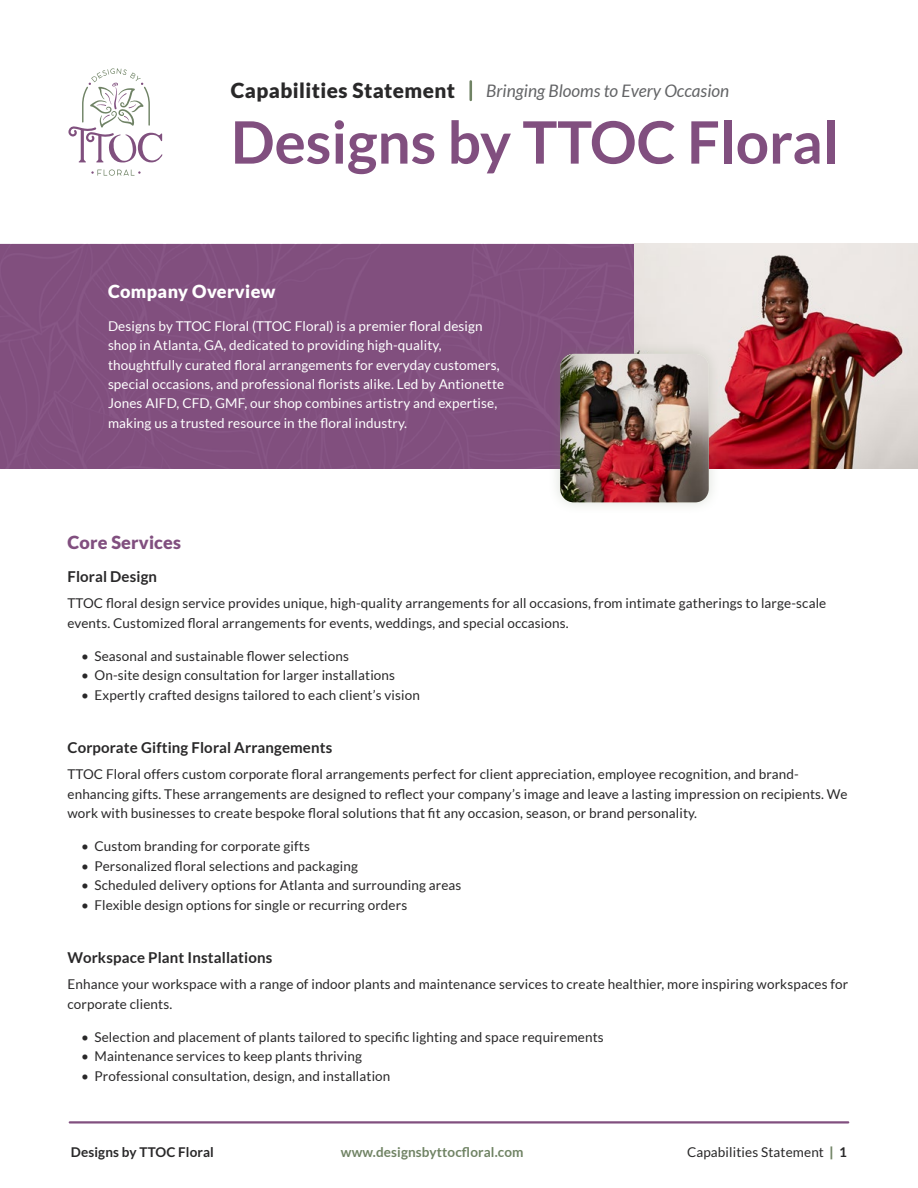
<style>
.page{position:relative;width:918px;height:1188px;background:#fff}
.page>*{position:absolute;margin:0;border:0;box-sizing:border-box;transform-origin:0 0}
.t1{font:700 58.5px "Lato";color:#814f7f}
.t2{font:900 20.7px "Lato";letter-spacing:.02em;color:#292829}
.t3{font:900 18px "Lato";letter-spacing:.02em;color:#fff}
.t4{font:900 18px "Lato";letter-spacing:.01em;color:#814f7f}
.t5{font:italic 17.25px "Lato";color:#636466}
.t6{font:700 15px "Lato";letter-spacing:.01em;color:#292829}
.t7{font:13.5px/19.5px "Lato";letter-spacing:.01em;color:#292829}
.t8{font:13.5px/19.5px "Lato";letter-spacing:.01em;color:#fff}
.t9{font:700 13.5px "Lato";letter-spacing:.01em;color:#708364}
.t10{font:700 13.5px "Lato";letter-spacing:.01em;color:#292829}
.s1{font-weight:900;color:#708364}
.s2{font-weight:700}
</style>
<div class="page">
<div style="left:0;top:244px;width:634px;height:225px;background:#814f7e"></div>
<svg style="left:68px;top:68px;width:95px;height:108px"></svg>
<img style="left:634px;top:244px;width:284px;height:225px">
<div style="left:548px;top:341px;width:174px;height:174px;background:#708364;opacity:.25"></div>
<img style="left:560px;top:354px;width:149px;height:148px">
<hr style="left:70px;top:1121px;width:778px;height:3px;background:#814f7f">
<hr style="left:469px;top:81px;width:3px;height:19px;background:#708364">
<h2 class="t2" style="left:231px;top:78px;width:226px">Capabilities Statement</h2>
<p class="t5" style="left:486px;top:81px;width:244px">Bringing Blooms to Every Occasion</p>
<h1 class="t1" style="left:231px;top:109px;width:609px">Designs by TTOC Floral</h1>
<h3 class="t3" style="left:108px;top:280px;width:169px">Company Overview</h3>
<p class="t8" style="left:108px;top:316px;width:398px">Designs by TTOC Floral (TTOC Floral) is a premier floral design shop in Atlanta, GA, dedicated to providing high-quality, thoughtfully curated floral arrangements for everyday customers, special occasions, and professional florists alike. Led by Antionette Jones AIFD, CFD, GMF, our shop combines artistry and expertise, making us a trusted resource in the floral industry.</p>
<h3 class="t4" style="left:68px;top:532px;width:115px">Core Services</h3>
<p class="t6" style="left:68px;top:568px;width:91px">Floral Design</p>
<p class="t7" style="left:68px;top:594px;width:760px">TTOC floral design service provides unique, high-quality arrangements for all occasions, from intimate gatherings to large-scale events. Customized floral arrangements for events, weddings, and special occasions.</p>
<p class="t7" style="left:81px;top:646px;width:269px">• Seasonal and sustainable flower selections</p>
<p class="t7" style="left:81px;top:666px;width:316px">• On-site design consultation for larger installations</p>
<p class="t7" style="left:81px;top:685px;width:340px">• Expertly crafted designs tailored to each client’s vision</p>
<p class="t6" style="left:68px;top:739px;width:266px">Corporate Gifting Floral Arrangements</p>
<p class="t7" style="left:68px;top:765px;width:782px">TTOC Floral offers custom corporate floral arrangements perfect for client appreciation, employee recognition, and brand&shy;enhancing gifts. These arrangements are designed to reflect your company’s image and leave a lasting impression on recipients. We work with businesses to create bespoke floral solutions that fit any occasion, season, or brand personality.</p>
<p class="t7" style="left:81px;top:837px;width:230px">• Custom branding for corporate gifts</p>
<p class="t7" style="left:81px;top:856px;width:278px">• Personalized floral selections and packaging</p>
<p class="t7" style="left:81px;top:876px;width:382px">• Scheduled delivery options for Atlanta and surrounding areas</p>
<p class="t7" style="left:81px;top:895px;width:328px">• Flexible design options for single or recurring orders</p>
<p class="t6" style="left:68px;top:949px;width:206px">Workspace Plant Installations</p>
<p class="t7" style="left:68px;top:975px;width:782px">Enhance your workspace with a range of indoor plants and maintenance services to create healthier, more inspiring workspaces for corporate clients.</p>
<p class="t7" style="left:81px;top:1027px;width:524px">• Selection and placement of plants tailored to specific lighting and space requirements</p>
<p class="t7" style="left:81px;top:1047px;width:283px">• Maintenance services to keep plants thriving</p>
<p class="t7" style="left:81px;top:1066px;width:311px">• Professional consultation, design, and installation</p>
<p class="t10" style="left:71px;top:1145px;width:145px">Designs by TTOC Floral</p>
<p class="t9" style="left:341px;top:1145px;width:184px">www.designsbyttocfloral.com</p>
<p class="t7" style="left:687px;top:1143px;width:162px">Capabilities Statement <span class="s1">|</span> <span class="s2">1</span></p>
</div>
